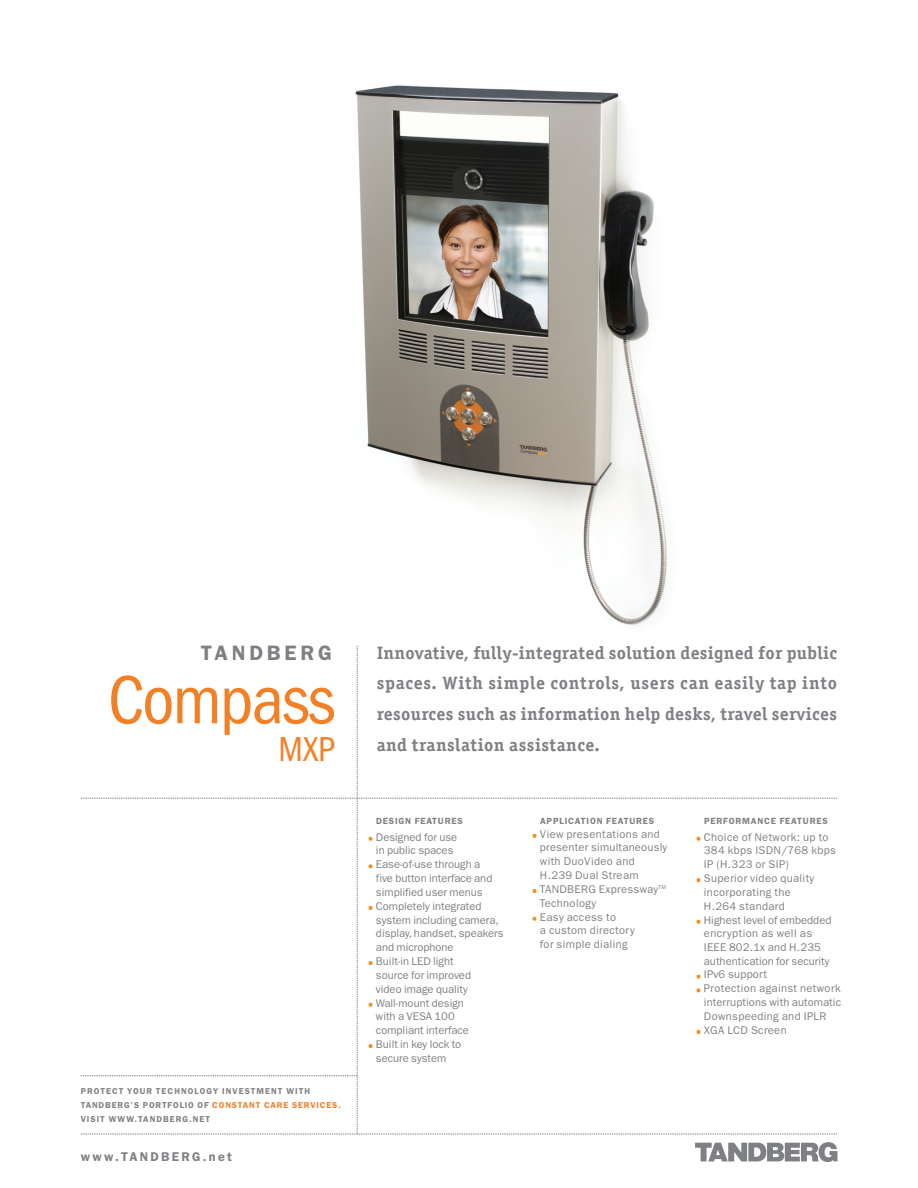
<style>
.page{position:relative;width:918px;height:1188px;background:#fff}
.page>*{position:absolute;margin:0;border:0;box-sizing:border-box;transform-origin:0 0}
.t1{font:condensed 70.2px "Franklin Gothic";letter-spacing:-.025em;color:#f48026}
.t2{font:condensed 35.85px "Franklin Gothic";color:#f48026}
.t3{font:600 21px "Franklin Gothic";letter-spacing:.18em;color:#7e8083}
.t4{font:700 18px/30.6px "Officina Serif";letter-spacing:.02em;color:#7e8083;text-align:justify}
.t5{font:600 12.75px "Franklin Gothic";letter-spacing:.18em;color:#7e8083}
.t6{font:11.25px/13.8px "Franklin Gothic";letter-spacing:.03em;color:#7e8083}
.t7{font:11.25px/13.8px "Franklin Gothic";letter-spacing:.005em;color:#7e8083}
.t8{font:600 9px "Franklin Gothic";letter-spacing:.09em;color:#7e8083}
.t9{font:600 8.55px/13.8px "Franklin Gothic";letter-spacing:.12em;color:#7e8083}
.s1{color:#f48026}
</style>
<div class="page">
<img style="left:355px;top:85px;width:312px;height:561px">
<svg style="left:695px;top:1142px;width:142px;height:20px"></svg>
<svg style="left:81px;top:646px;width:756px;height:489px"></svg>
<h3 class="t3" style="left:201px;top:646px;width:132px">TANDBERG</h3>
<h1 class="t1" style="left:108px;top:676px;width:229px">Compass</h1>
<h2 class="t2" style="left:279px;top:737px;width:58px">MXP</h2>
<p class="t9" style="left:81px;top:1085px;width:262px">PROTECT YOUR TECHNOLOGY INVESTMENT WITH<br>TANDBERG’S PORTFOLIO OF <span class="s1">CONSTANT CARE SERVICES.<br></span>VISIT WWW.TANDBERG.NET</p>
<p class="t5" style="left:81px;top:1152px;width:153px">www.TANDBERG.net</p>
<h3 class="t4" style="left:377px;top:639px;width:462px">Innovative, fully-integrated solution designed for public spaces. With simple controls, users can easily tap into resources such as information help desks, travel services and translation assistance.</h3>
<p class="t8" style="left:376px;top:818px;width:88px">DESIGN FEATURES</p>
<p class="t7" style="left:376px;top:831px;width:129px">Designed for use<br>in public spaces<br>Ease-of-use through a<br>five button interface and simplified user menus<br>Completely integrated system including camera, display, handset, speakers and microphone<br>Built-in LED light<br>source for improved<br>video image quality<br>Wall-mount design<br>with a VESA 100 compliant interface<br>Built in key lock to<br>secure system</p>
<p class="t8" style="left:540px;top:818px;width:116px">APPLICATION FEATURES</p>
<p class="t6" style="left:540px;top:828px;width:129px">View presentations and presenter simultaneously with DuoVideo and<br>H.239 Dual Stream<br>TANDBERG Expressway<sup>TM<br></sup>Technology<br>Easy access to<br>a custom directory<br>for simple dialing</p>
<p class="t8" style="left:704px;top:818px;width:125px">PERFORMANCE FEATURES</p>
<p class="t6" style="left:704px;top:831px;width:139px">Choice of Network: up to<br>384 kbps ISDN/768 kbps<br>IP (H.323 or SIP)<br>Superior video quality incorporating the<br>H.264 standard<br>Highest level of embedded encryption as well as<br>IEEE 802.1x and H.235 authentication for security<br>IPv6 support<br>Protection against network interruptions with automatic<br>Downspeeding and IPLR<br>XGA LCD Screen</p>
</div>
